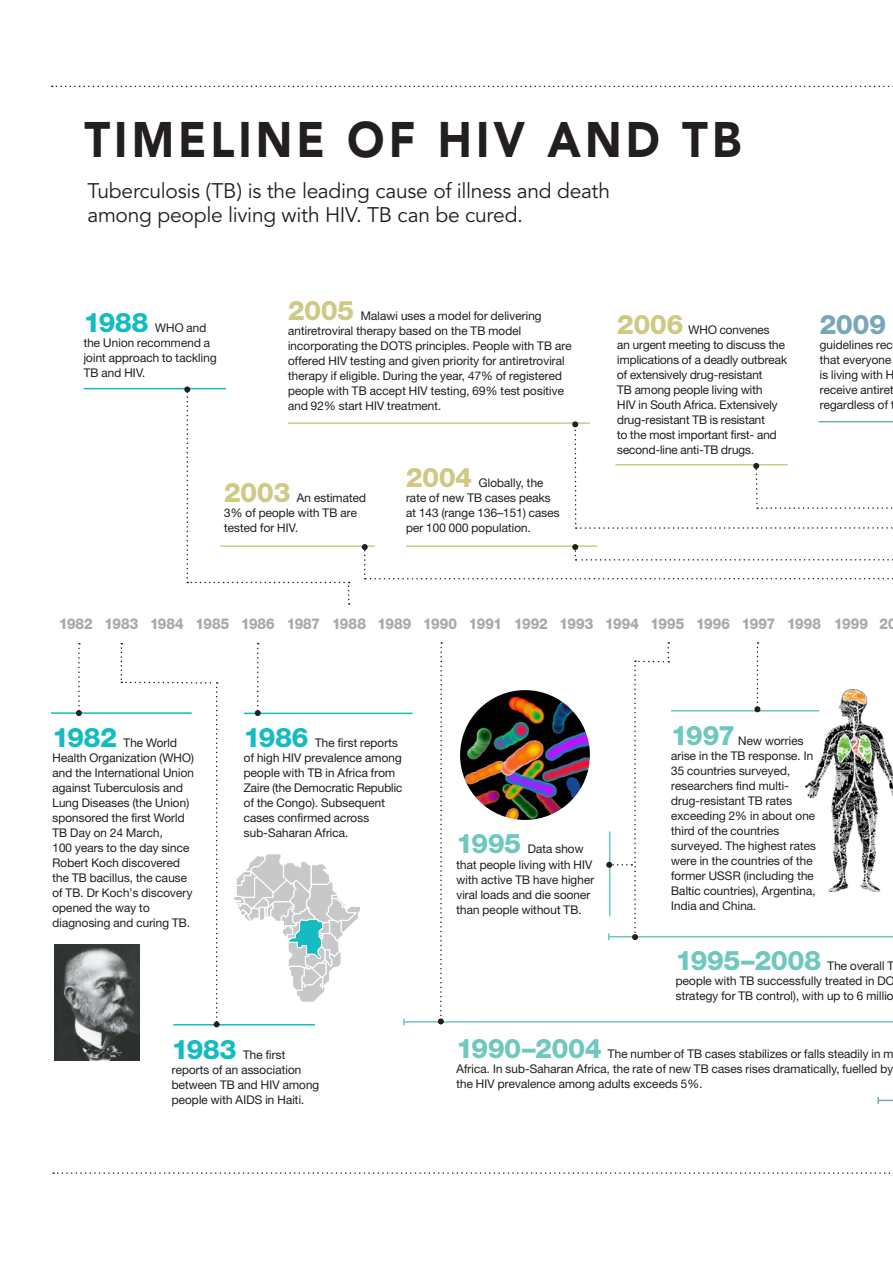
<style>
.page{position:relative;width:893px;height:1263px;background:#fff}
.page>*{position:absolute;margin:0;border:0;box-sizing:border-box;transform-origin:0 0}
.t1{font:900 49.5px "Avenir";letter-spacing:.09em;color:#231f20;scale:.91 1}
.t2{font:800 27px "Helvetica Neue GI";color:#6ec8be}
.t3{font:800 27px "Helvetica Neue GI";color:#cec984}
.t4{font:800 27px "Helvetica Neue GI";color:#14bcc1}
.t5{font:800 27px "Helvetica Neue GI";color:#78a7b8}
.t6{font:21px/24px "Avenir";letter-spacing:-.015em;color:#231f20}
.t7{font:800 15px "Helvetica Neue GI";letter-spacing:.01em;color:#a8a9ad;scale:.93 1}
.t8{font:12px/15px "Helvetica Neue GI";letter-spacing:.02em;color:#231f20}
</style>
<div class="page">
<img style="left:806px;top:690px;width:87px;height:202px">
<svg style="left:52px;top:86px;width:841px;height:1px"></svg>
<svg style="left:53px;top:1172px;width:838px;height:2px"></svg>
<hr style="left:404px;top:1021px;width:489px;height:2px;background:#6ec8be">
<svg style="left:403px;top:1018px;width:2px;height:7px"></svg>
<svg style="left:877px;top:1097px;width:16px;height:7px"></svg>
<hr style="left:51px;top:712px;width:141px;height:2px;background:#14bcc1">
<hr style="left:84px;top:388px;width:142px;height:1px;background:#14bcc1">
<hr style="left:173px;top:1024px;width:142px;height:1px;background:#14bcc1">
<hr style="left:244px;top:713px;width:168px;height:1px;background:#14bcc1">
<hr style="left:671px;top:710px;width:148px;height:1px;background:#6ec8be">
<hr style="left:220px;top:545px;width:155px;height:2px;background:#cec984">
<hr style="left:288px;top:422px;width:302px;height:2px;background:#cec984">
<svg style="left:754px;top:642px;width:6px;height:70px"></svg>
<svg style="left:76px;top:643px;width:6px;height:73px"></svg>
<svg style="left:184px;top:386px;width:166px;height:219px"></svg>
<svg style="left:121px;top:643px;width:99px;height:384px"></svg>
<svg style="left:255px;top:643px;width:6px;height:73px"></svg>
<svg style="left:438px;top:642px;width:6px;height:382px"></svg>
<img style="left:55px;top:944px;width:84px;height:117px">
<svg style="left:234px;top:854px;width:126px;height:148px"></svg>
<img style="left:460px;top:690px;width:130px;height:130px;border-radius:65px">
<hr style="left:609px;top:936px;width:284px;height:1px;background:#6ec8be">
<svg style="left:362px;top:544px;width:531px;height:35px"></svg>
<svg style="left:572px;top:421px;width:321px;height:108px"></svg>
<svg style="left:606px;top:642px;width:63px;height:298px"></svg>
<h1 class="t1" style="left:84px;top:110px;width:723px">TIMELINE OF HIV AND TB</h1>
<h3 class="t6" style="left:87px;top:179px;width:524px">Tuberculosis (TB) is the leading cause of illness and death among people living with HIV. TB can be cured.</h3>
<h2 class="t4" style="left:84px;top:306px;width:66px">1988</h2>
<p class="t8" style="left:84px;top:320px;width:134px;text-indent:71px">WHO and the Union recommend a joint approach to tackling<br>TB and HIV.</p>
<h2 class="t3" style="left:288px;top:294px;width:68px">2005</h2>
<p class="t8" style="left:288px;top:308px;width:285px;text-indent:73px">Malawi uses a model for delivering antiretroviral therapy based on the TB model incorporating the DOTS principles. People with TB are offered HIV testing and given priority for antiretroviral therapy if eligible. During the year, 47% of registered people with TB accept HIV testing, 69% test positive and 92% start HIV treatment.</p>
<h2 class="t3" style="left:224px;top:476px;width:67px">2003</h2>
<p class="t8" style="left:224px;top:490px;width:143px;text-indent:73px">An estimated<br>3% of people with TB are tested for HIV.</p>
<h2 class="t3" style="left:406px;top:462px;width:67px">2004</h2>
<p class="t8" style="left:406px;top:475px;width:155px;text-indent:73px">Globally, the rate of new TB cases peaks at 143 (range 136–151) cases per 100 000 population.</p>
<h2 class="t3" style="left:617px;top:308px;width:68px">2006</h2>
<p class="t8" style="left:617px;top:322px;width:171px;text-indent:71px">WHO convenes<br>an urgent meeting to discuss the implications of a deadly outbreak of extensively drug-resistant<br>TB among people living with<br>HIV in South Africa. Extensively drug-resistant TB is resistant<br>to the most important first- and second-line anti-TB drugs.</p>
<h2 class="t5" style="left:820px;top:308px;width:67px">2009</h2>
<p class="t8" style="left:820px;top:337px;width:76px">guidelines rec that everyone is living with H receive antiret regardless of t</p>
<p class="t7" style="left:59px;top:615px;width:902px">1982 1983 1984 1985 1986 1987 1988 1989 1990 1991 1992 1993 1994 1995 1996 1997 1998 1999 20</p>
<h2 class="t4" style="left:52px;top:721px;width:66px">1982</h2>
<p class="t8" style="left:52px;top:735px;width:143px;text-indent:71px">The World<br>Health Organization (WHO) and the International Union against Tuberculosis and<br>Lung Diseases (the Union) sponsored the first World<br>TB Day on 24 March,<br>100 years to the day since<br>Robert Koch discovered the TB bacillus, the cause of TB. Dr Koch’s discovery opened the way to diagnosing and curing TB.</p>
<h2 class="t4" style="left:244px;top:722px;width:66px">1986</h2>
<p class="t8" style="left:244px;top:735px;width:160px;text-indent:71px">The first reports of high HIV prevalence among people with TB in Africa from<br>Zaire (the Democratic Republic of the Congo). Subsequent cases confirmed across sub-Saharan Africa.</p>
<h2 class="t2" style="left:456px;top:828px;width:66px">1995</h2>
<p class="t8" style="left:456px;top:841px;width:139px;text-indent:71px">Data show that people living with HIV with active TB have higher viral loads and die sooner than people without TB.</p>
<h2 class="t2" style="left:671px;top:719px;width:65px">1997</h2>
<p class="t8" style="left:671px;top:733px;width:146px;text-indent:67px">New worries arise in the TB response. In<br>35 countries surveyed, researchers find multi&shy;drug-resistant TB rates exceeding 2% in about one third of the countries surveyed. The highest rates were in the countries of the former USSR (including the<br>Baltic countries), Argentina,<br>India and China.</p>
<h2 class="t2" style="left:676px;top:945px;width:147px">1995–2008</h2>
<p class="t8" style="left:676px;top:958px;width:220px;text-align:justify;text-indent:152px">The overall T people with TB successfully treated in DO strategy for TB control), with up to 6 millio</p>
<h2 class="t4" style="left:172px;top:1033px;width:66px">1983</h2>
<p class="t8" style="left:172px;top:1047px;width:149px;text-indent:71px">The first reports of an association between TB and HIV among people with AIDS in Haiti.</p>
<h2 class="t2" style="left:456px;top:1032px;width:147px">1990–2004</h2>
<p class="t8" style="left:456px;top:1046px;width:439px;text-align:justify;text-indent:151px">The number of TB cases stabilizes or falls steadily in m Africa. In sub-Saharan Africa, the rate of new TB cases rises dramatically, fuelled by the HIV prevalence among adults exceeds 5%.</p>
</div>
